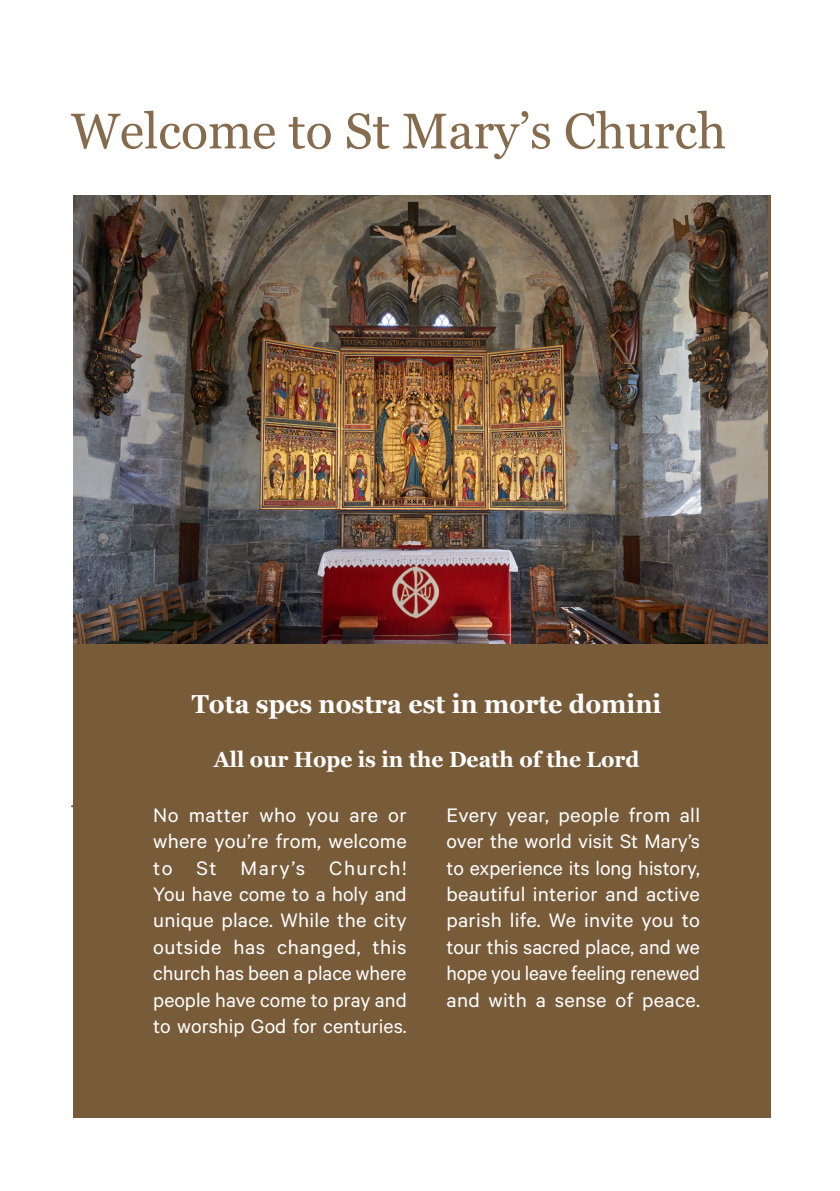
<style>
.page{position:relative;width:840px;height:1191px;background:#fff}
.page>*{position:absolute;margin:0;border:0;box-sizing:border-box;transform-origin:0 0}
.Overskrift{font:50px "Georgia";color:#866b4d}
.Overskrift_2{font:700 26px "Georgia";color:#fff;scale:.96 1}
.Introtekst{font:22px/26.4px "Calibre";color:#fff;text-align:justify}
.Overskrift_2-2{font:700 22px "Georgia";color:#fff;scale:.96 1}
</style>
<div class="page">
<div style="left:73px;top:196px;width:697px;height:922px;background:#785b39"></div>
<img style="left:73px;top:196px;width:694px;height:447px">
<p class="Overskrift" style="left:71px;top:95px;width:656px">Welcome to St Mary’s Church</p>
<p class="Overskrift_2" style="left:192px;top:684px;width:490px">Tota spes nostra est in morte domini</p>
<p class="Overskrift_2-2" style="left:214px;top:743px;width:444px">All our Hope is in the Death of the Lord</p>
<p class="Introtekst" style="left:153px;top:801px;width:255px">No matter who you are or where you’re from, welcome to St Mary’s Church!</p>
<p class="Introtekst" style="left:153px;top:881px;width:255px">You have come to a holy and unique place. While the city outside has changed, this church has been a place where people have come to pray and to worship God for centuries.</p>
<p class="Introtekst" style="left:446px;top:801px;width:255px">Every year, people from all over the world visit St Mary’s to experience its long history, beautiful interior and active parish life. We invite you to tour this sacred place, and we hope you leave feeling renewed and with a sense of peace.</p>
</div>
